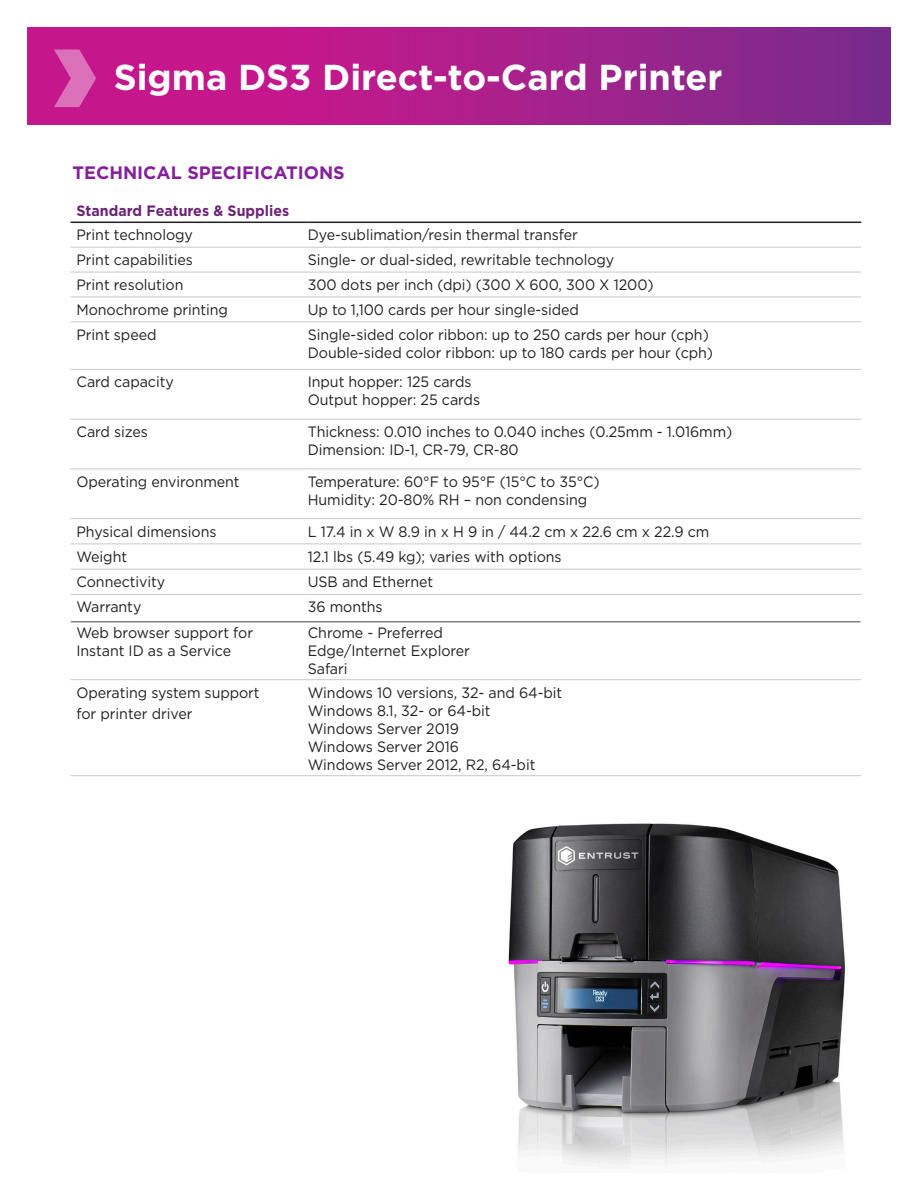
<style>
.page{position:relative;width:918px;height:1188px;background:#fff}
.page>*{position:absolute;margin:0;border:0;box-sizing:border-box;transform-origin:0 0}
.Headline{font:700 36px "Gotham";color:#fff}
.Technical_Specificat{font:700 18px "Gotham";color:#85209b}
.t1{font:15px/18px "Gotham";letter-spacing:-.005em;color:#231f20;scale:.95 1}
.t2{font:700 15px "Gotham";color:#6c2476;scale:.95 1}
</style>
<div class="page">
<hr style="left:71px;top:622px;width:789px;height:1px;background:#231f20">
<img style="left:427px;top:775px;width:435px;height:390px">
<svg style="left:27px;top:27px;width:864px;height:98px;background:#a91e8b"></svg>
<svg style="left:54px;top:50px;width:42px;height:57px;background:#d24da7"></svg>
<hr style="left:70px;top:594px;width:238px;height:1px;background:#c7c8ca">
<hr style="left:308px;top:594px;width:553px;height:1px;background:#c7c8ca">
<hr style="left:70px;top:247px;width:238px;height:1px;background:#c7c8ca">
<hr style="left:308px;top:247px;width:553px;height:1px;background:#c7c8ca">
<hr style="left:70px;top:272px;width:238px;height:1px;background:#c7c8ca">
<hr style="left:308px;top:272px;width:553px;height:1px;background:#c7c8ca">
<hr style="left:70px;top:297px;width:238px;height:1px;background:#c7c8ca">
<hr style="left:308px;top:297px;width:553px;height:1px;background:#c7c8ca">
<hr style="left:70px;top:321px;width:238px;height:1px;background:#c7c8ca">
<hr style="left:308px;top:321px;width:553px;height:1px;background:#c7c8ca">
<hr style="left:70px;top:222px;width:238px;height:1px;background:#231f20">
<hr style="left:308px;top:222px;width:553px;height:1px;background:#231f20">
<hr style="left:70px;top:369px;width:238px;height:1px;background:#c7c8ca">
<hr style="left:308px;top:369px;width:553px;height:1px;background:#c7c8ca">
<hr style="left:70px;top:419px;width:238px;height:1px;background:#c7c8ca">
<hr style="left:308px;top:419px;width:553px;height:1px;background:#c7c8ca">
<hr style="left:70px;top:469px;width:238px;height:1px;background:#c7c8ca">
<hr style="left:308px;top:469px;width:553px;height:1px;background:#c7c8ca">
<hr style="left:70px;top:518px;width:238px;height:1px;background:#c7c8ca">
<hr style="left:308px;top:518px;width:553px;height:1px;background:#c7c8ca">
<hr style="left:70px;top:544px;width:238px;height:1px;background:#c7c8ca">
<hr style="left:308px;top:544px;width:553px;height:1px;background:#c7c8ca">
<hr style="left:70px;top:679px;width:238px;height:1px;background:#c7c8ca">
<hr style="left:308px;top:679px;width:553px;height:1px;background:#c7c8ca">
<hr style="left:70px;top:775px;width:238px;height:1px;background:#c7c8ca">
<hr style="left:308px;top:775px;width:553px;height:1px;background:#c7c8ca">
<hr style="left:70px;top:569px;width:238px;height:1px;background:#c7c8ca">
<hr style="left:308px;top:569px;width:553px;height:1px;background:#c7c8ca">
<p class="Headline" style="left:114px;top:54px;width:610px">Sigma DS3 Direct-to-Card Printer</p>
<p class="Technical_Specificat" style="left:72px;top:160px;width:274px">TECHNICAL SPECIFICATIONS</p>
<p class="t2" style="left:76px;top:201px;width:226px">Standard Features &amp; Supplies</p>
<p class="t1" style="left:76px;top:226px;width:124px">Print technology</p>
<p class="t1" style="left:308px;top:226px;width:286px">Dye-sublimation/resin thermal transfer</p>
<p class="t1" style="left:76px;top:251px;width:124px">Print capabilities</p>
<p class="t1" style="left:308px;top:251px;width:324px">Single- or dual-sided, rewritable technology</p>
<p class="t1" style="left:76px;top:275px;width:114px">Print resolution</p>
<p class="t1" style="left:308px;top:275px;width:366px">300 dots per inch (dpi) (300 X 600, 300 X 1200)</p>
<p class="t1" style="left:76px;top:300px;width:161px">Monochrome printing</p>
<p class="t1" style="left:308px;top:300px;width:287px">Up to 1,100 cards per hour single-sided</p>
<p class="t1" style="left:76px;top:325px;width:86px">Print speed</p>
<p class="t1" style="left:308px;top:325px;width:424px">Single-sided color ribbon: up to 250 cards per hour (cph)</p>
<p class="t1" style="left:308px;top:343px;width:428px">Double-sided color ribbon: up to 180 cards per hour (cph)</p>
<p class="t1" style="left:76px;top:373px;width:104px">Card capacity</p>
<p class="t1" style="left:308px;top:373px;width:174px">Input hopper: 125 cards</p>
<p class="t1" style="left:308px;top:391px;width:183px">Output hopper: 25 cards</p>
<p class="t1" style="left:76px;top:423px;width:77px">Card sizes</p>
<p class="t1" style="left:308px;top:423px;width:448px">Thickness: 0.010 inches to 0.040 inches (0.25mm - 1.016mm)</p>
<p class="t1" style="left:308px;top:441px;width:224px">Dimension: ID-1, CR-79, CR-80</p>
<p class="t1" style="left:76px;top:472px;width:173px">Operating environment</p>
<p class="t1" style="left:308px;top:472px;width:309px">Temperature: 60°F to 95°F (15°C to 35°C)</p>
<p class="t1" style="left:308px;top:490px;width:296px">Humidity: 20-80% RH – non condensing</p>
<p class="t1" style="left:76px;top:522px;width:149px">Physical dimensions</p>
<p class="t1" style="left:308px;top:522px;width:424px">L 17.4 in x W 8.9 in x H 9 in / 44.2 cm x 22.6 cm x 22.9 cm</p>
<p class="t1" style="left:76px;top:547px;width:55px">Weight</p>
<p class="t1" style="left:308px;top:547px;width:269px">12.1 lbs (5.49 kg); varies with options</p>
<p class="t1" style="left:76px;top:573px;width:95px">Connectivity</p>
<p class="t1" style="left:308px;top:573px;width:134px">USB and Ethernet</p>
<p class="t1" style="left:76px;top:598px;width:70px">Warranty</p>
<p class="t1" style="left:308px;top:598px;width:80px">36 months</p>
<p class="t1" style="left:76px;top:623px;width:188px">Web browser support for<br>Instant ID as a Service</p>
<p class="t1" style="left:308px;top:623px;width:144px">Chrome - Preferred</p>
<p class="t1" style="left:308px;top:641px;width:172px">Edge/Internet Explorer</p>
<p class="t1" style="left:308px;top:659px;width:43px">Safari</p>
<p class="t1" style="left:76px;top:681px;width:194px;line-height:21.6px">Operating system support for printer driver</p>
<p class="t1" style="left:308px;top:683px;width:269px">Windows 10 versions, 32- and 64-bit</p>
<p class="t1" style="left:308px;top:701px;width:194px">Windows 8.1, 32- or 64-bit</p>
<p class="t1" style="left:308px;top:719px;width:161px">Windows Server 2019</p>
<p class="t1" style="left:308px;top:737px;width:161px">Windows Server 2016</p>
<p class="t1" style="left:308px;top:755px;width:241px">Windows Server 2012, R2, 64-bit</p>
</div>
